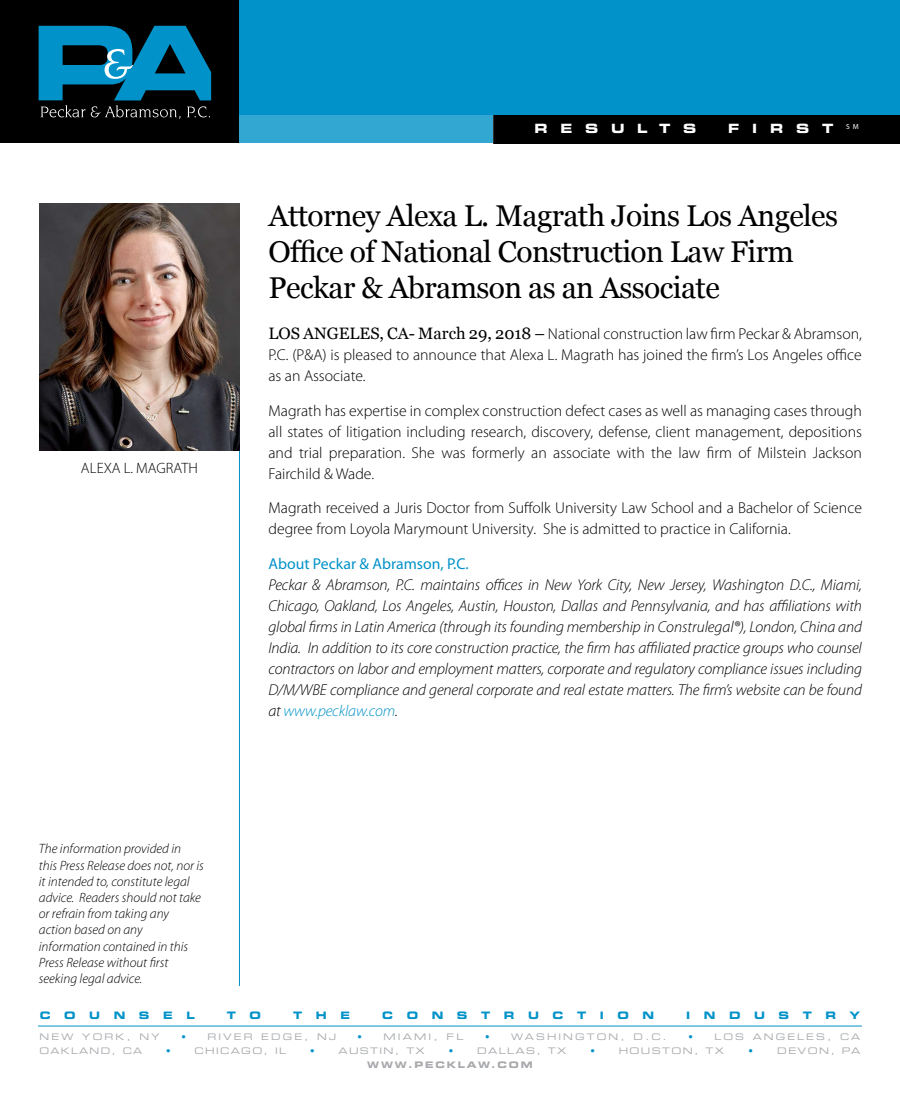
<style>
.page{position:relative;width:900px;height:1118px;background:#fff}
.page>*{position:absolute;margin:0;border:0;box-sizing:border-box;transform-origin:0 0}
.t1{font:30px/36px "Georgia";letter-spacing:-.02em;color:#000}
.t2{font:300 15.75px/21px "Myriad Pro";color:#000;text-align:justify}
.t3{font:italic 300 15.75px/21px "Myriad Pro";letter-spacing:-.01em;color:#000;text-align:justify}
.t4{font:15.75px "Myriad Pro";color:#0092c8}
.t5{font:300 15px "Myriad Pro";letter-spacing:.005em;color:#000}
.t6{font:italic 300 13.5px/16.2px "Myriad Pro";color:#000}
.t7{font:12.75px "Eurostile LT Std Bold Ex 2";letter-spacing:1em;color:#fff}
.t8{font:10.2px "Eurostile LT Std Bold Ex 2";color:#0092c8}
.t9{font:9px "Eurostile LT Std Ex 2";letter-spacing:.145em;color:#a7a9ac}
.t10{font:9px "Eurostile LT Std Ex 2";letter-spacing:.235em;color:#a7a9ac}
.t11{font:9px "Eurostile LT Std Bold Ex 2";letter-spacing:.2em;color:#a7a9ac}
.t12{font:9px "Eurostile LT Std Ex 2";color:#0092c8}
.s1{font-family:"Georgia";font-weight:400;font-size:16.5px}
.s2{color:#0092c8}
</style>
<div class="page">
<hr style="left:239px;top:203px;width:1px;height:782px;background:#0092c8">
<div style="left:239px;top:0;width:661px;height:143px;background:#0092c8"></div>
<div style="left:0;top:0;width:239px;height:143px;background:#000"></div>
<div style="left:493px;top:115px;width:407px;height:28px;background:#000"></div>
<div style="left:239px;top:115px;width:254px;height:28px;background:#32a7d2"></div>
<svg style="left:39px;top:26px;width:172px;height:93px"></svg>
<hr style="left:38px;top:1025px;width:824px;height:1px;background:#0092c8">
<img style="left:39px;top:203px;width:201px;height:248px">
<p class="t5" style="left:81px;top:460px;width:118px">ALEXA L. MAGRATH</p>
<p class="t7" style="left:534px;top:119px;width:164px">RESULTS</p>
<p class="t7" style="left:728px;top:119px;width:132px">FIRST <sup>SM</sup></p>
<h1 class="t1" style="left:268px;top:198px;width:571px">Attorney Alexa L. Magrath Joins Los Angeles<br>Office of National Construction Law Firm<br>Peckar &amp; Abramson as an Associate</h1>
<p class="t2" style="left:268px;top:324px;width:595px"><span class="s1">LOS ANGELES, CA- March 29, 2018 –</span> National construction law firm Peckar &amp; Abramson, P.C. (P&amp;A) is pleased to announce that Alexa L. Magrath has joined the firm’s Los Angeles office as an Associate.</p>
<p class="t2" style="left:269px;top:400px;width:595px">Magrath has expertise in complex construction defect cases as well as managing cases through all states of litigation including research, discovery, defense, client management, depositions and trial preparation. She was formerly an associate with the law firm of Milstein Jackson Fairchild &amp; Wade.</p>
<p class="t2" style="left:269px;top:498px;width:595px">Magrath received a Juris Doctor from Suffolk University Law School and a Bachelor of Science degree from Loyola Marymount University. She is admitted to practice in California.</p>
<p class="t4" style="left:269px;top:554px;width:202px">About Peckar &amp; Abramson, P.C.</p>
<p class="t3" style="left:269px;top:574px;width:595px">Peckar &amp; Abramson, P.C. maintains offices in New York City, New Jersey, Washington D.C., Miami, Chicago, Oakland, Los Angeles, Austin, Houston, Dallas and Pennsylvania, and has affiliations with global firms in Latin America (through its founding membership in Construlegal®), London, China and India. In addition to its core construction practice, the firm has affiliated practice groups who counsel contractors on labor and employment matters, corporate and regulatory compliance issues including D/M/WBE compliance and general corporate and real estate matters. The firm’s website can be found at <span class="s2">www.pecklaw.com</span>.</p>
<p class="t6" style="left:39px;top:841px;width:166px">The information provided in<br>this Press Release does not, nor is it intended to, constitute legal advice. Readers should not take or refrain from taking any action based on any information contained in this<br>Press Release without first seeking legal advice.</p>
<p class="t8" style="left:40px;top:1008px;width:12px">C</p>
<p class="t8" style="left:64px;top:1008px;width:13px">O</p>
<p class="t8" style="left:89px;top:1008px;width:12px">U</p>
<p class="t8" style="left:114px;top:1008px;width:13px">N</p>
<p class="t8" style="left:139px;top:1008px;width:12px">S</p>
<p class="t8" style="left:163px;top:1008px;width:11px">E</p>
<p class="t8" style="left:186px;top:1008px;width:10px">L</p>
<p class="t8" style="left:227px;top:1008px;width:11px">T</p>
<p class="t8" style="left:250px;top:1008px;width:13px">O</p>
<p class="t8" style="left:293px;top:1008px;width:11px">T</p>
<p class="t8" style="left:316px;top:1008px;width:12px">H</p>
<p class="t8" style="left:340px;top:1008px;width:11px">E</p>
<p class="t8" style="left:382px;top:1008px;width:12px">C</p>
<p class="t8" style="left:407px;top:1008px;width:13px">O</p>
<p class="t8" style="left:432px;top:1008px;width:13px">N</p>
<p class="t8" style="left:457px;top:1008px;width:12px">S</p>
<p class="t8" style="left:481px;top:1008px;width:11px">T</p>
<p class="t8" style="left:504px;top:1008px;width:12px">R</p>
<p class="t8" style="left:528px;top:1008px;width:12px">U</p>
<p class="t8" style="left:553px;top:1008px;width:12px">C</p>
<p class="t8" style="left:577px;top:1008px;width:11px">T</p>
<p class="t8" style="left:600px;top:1008px;width:6px">I</p>
<p class="t8" style="left:617px;top:1008px;width:13px">O</p>
<p class="t8" style="left:642px;top:1008px;width:13px">N</p>
<p class="t8" style="left:686px;top:1008px;width:6px">I</p>
<p class="t8" style="left:704px;top:1008px;width:13px">N</p>
<p class="t8" style="left:729px;top:1008px;width:13px">D</p>
<p class="t8" style="left:754px;top:1008px;width:12px">U</p>
<p class="t8" style="left:779px;top:1008px;width:12px">S</p>
<p class="t8" style="left:803px;top:1008px;width:11px">T</p>
<p class="t8" style="left:825px;top:1008px;width:12px">R</p>
<p class="t8" style="left:849px;top:1008px;width:12px">Y</p>
<p class="t10" style="left:40px;top:1030px;width:122px">NEW YORK, NY</p>
<p class="t10" style="left:181px;top:1030px;width:156px"><span class="s2">•</span> RIVER EDGE, NJ</p>
<p class="t9" style="left:358px;top:1030px;width:107px"><span class="s2">•</span> MIAMI, FL</p>
<p class="t10" style="left:485px;top:1030px;width:183px"><span class="s2">•</span> WASHINGTON, D.C.</p>
<p class="t10" style="left:688px;top:1030px;width:173px"><span class="s2">•</span> LOS ANGELES, CA</p>
<p class="t9" style="left:39px;top:1044px;width:104px">OAKLAND, CA</p>
<p class="t12" style="left:166px;top:1044px;width:6px">•</p>
<p class="t9" style="left:195px;top:1044px;width:93px">CHICAGO, IL</p>
<p class="t12" style="left:310px;top:1044px;width:6px">•</p>
<p class="t9" style="left:338px;top:1044px;width:88px">AUSTIN, TX</p>
<p class="t12" style="left:449px;top:1044px;width:6px">•</p>
<p class="t9" style="left:477px;top:1044px;width:91px">DALLAS, TX</p>
<p class="t12" style="left:590px;top:1044px;width:6px">•</p>
<p class="t9" style="left:619px;top:1044px;width:107px">HOUSTON, TX</p>
<p class="t12" style="left:748px;top:1044px;width:6px">•</p>
<p class="t9" style="left:777px;top:1044px;width:85px">DEVON, PA</p>
<p class="t11" style="left:367px;top:1058px;width:167px">WWW.PECKLAW.COM</p>
</div>
